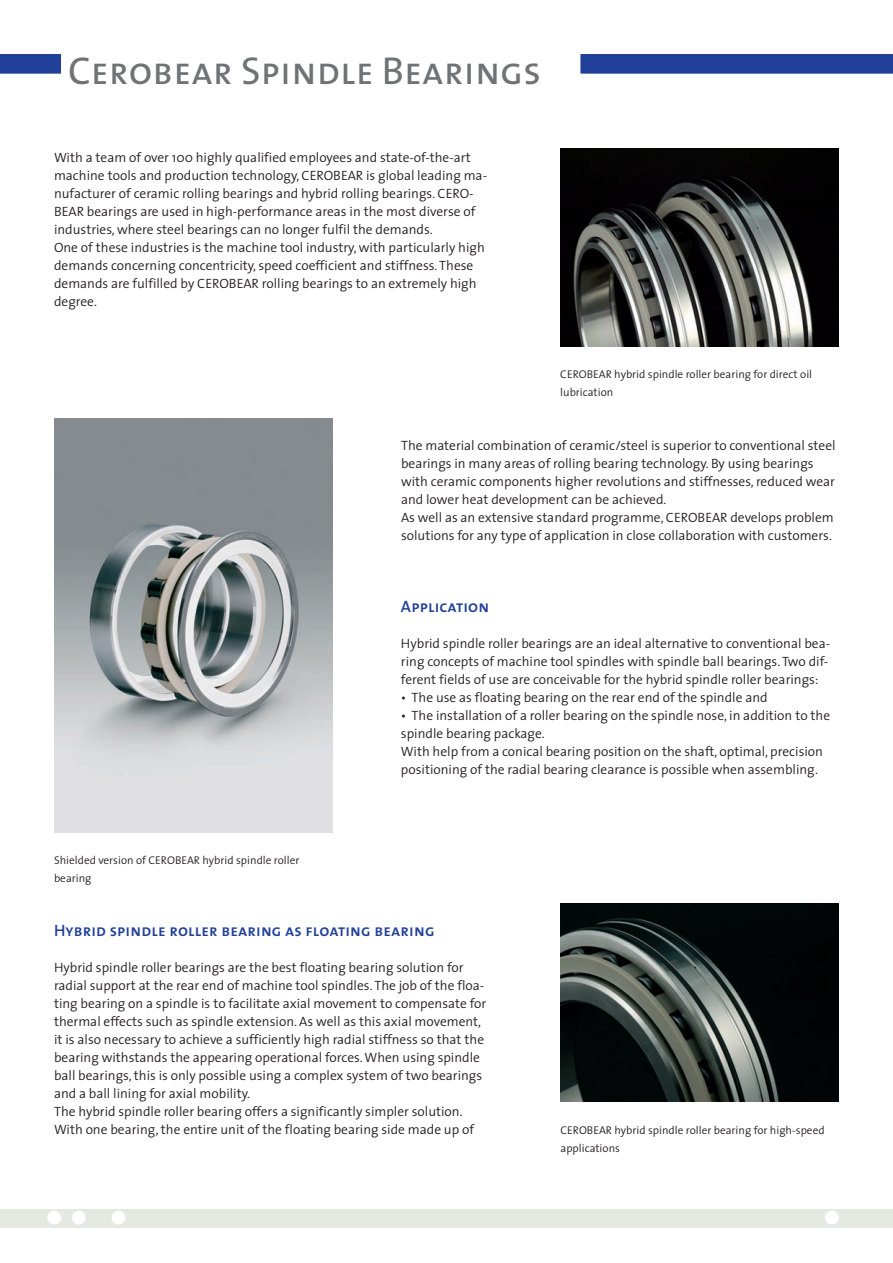
<style>
.page{position:relative;width:893px;height:1263px;background:#fff}
.page>*{position:absolute;margin:0;border:0;box-sizing:border-box;transform-origin:0 0}
.t1{font:39px "The Sans Caps";letter-spacing:.005em;color:#717275}
.t2{font:16.5px "The Sans Semi Bold Caps";letter-spacing:.01em;color:#214099}
.t3{font:300 13.5px/18px "The Sans";color:#231f20}
.t4{font:300 11.25px/18px "The Sans";color:#231f20}
</style>
<div class="page">
<img style="left:54px;top:418px;width:278px;height:414px">
<div style="left:0;top:1209px;width:893px;height:18px;background:#e6e8e2"></div>
<div style="left:72px;top:1211px;width:14px;height:13px;background:#fff;border-radius:50%"></div>
<div style="left:112px;top:1211px;width:13px;height:13px;background:#fff;border-radius:50%"></div>
<div style="left:825px;top:1211px;width:14px;height:13px;background:#fff;border-radius:50%"></div>
<div style="left:47px;top:1211px;width:14px;height:13px;background:#fff;border-radius:50%"></div>
<div style="left:580px;top:54px;width:313px;height:20px;background:#214099"></div>
<div style="left:1px;top:55px;width:59px;height:18px;background:#214099"></div>
<div style="left:0;top:54px;width:61px;height:20px;border:2px solid #214099"></div>
<img style="left:560px;top:903px;width:279px;height:198px">
<img style="left:560px;top:149px;width:279px;height:198px">
<h1 class="t1" style="left:68px;top:38px;width:475px">Cerobear Spindle Bearings</h1>
<p class="t3" style="left:54px;top:148px;width:435px">With a team of over 100 highly qualified employees and state-of-the-art machine tools and production technology, CEROBEAR is global leading ma&shy;nufacturer of ceramic rolling bearings and hybrid rolling bearings. CERO-BEAR bearings are used in high-performance areas in the most diverse of industries, where steel bearings can no longer fulfil the demands.<br>One of these industries is the machine tool industry, with particularly high demands concerning concentricity, speed coefficient and stiffness. These demands are fulfilled by CEROBEAR rolling bearings to an extremely high degree.</p>
<p class="t4" style="left:560px;top:365px;width:253px">CEROBEAR hybrid spindle roller bearing for direct oil lubrication</p>
<p class="t3" style="left:401px;top:436px;width:436px">The material combination of ceramic/steel is superior to conventional steel bearings in many areas of rolling bearing technology. By using bearings with ceramic components higher revolutions and stiffnesses, reduced wear and lower heat development can be achieved.<br>As well as an extensive standard programme, CEROBEAR develops problem solutions for any type of application in close collaboration with customers.</p>
<p class="t4" style="left:54px;top:851px;width:247px">Shielded version of CEROBEAR hybrid spindle roller bearing</p>
<p class="t2" style="left:401px;top:593px;width:90px">Application</p>
<p class="t3" style="left:401px;top:634px;width:431px">Hybrid spindle roller bearings are an ideal alternative to conventional bea&shy;ring concepts of machine tool spindles with spindle ball bearings. Two dif&shy;ferent fields of use are conceivable for the hybrid spindle roller bearings:</p>
<p class="t3" style="left:401px;top:688px;width:368px">• The use as floating bearing on the rear end of the spindle and</p>
<p class="t3" style="left:401px;top:706px;width:431px">• The installation of a roller bearing on the spindle nose, in addition to the spindle bearing package.<br>With help from a conical bearing position on the shaft, optimal, precision positioning of the radial bearing clearance is possible when assembling.</p>
<p class="t2" style="left:54px;top:917px;width:382px">Hybrid spindle roller bearing as floating bearing</p>
<p class="t3" style="left:54px;top:958px;width:434px">Hybrid spindle roller bearings are the best floating bearing solution for radial support at the rear end of machine tool spindles. The job of the floa&shy;ting bearing on a spindle is to facilitate axial movement to compensate for thermal effects such as spindle extension. As well as this axial movement, it is also necessary to achieve a sufficiently high radial stiffness so that the bearing withstands the appearing operational forces. When using spindle ball bearings, this is only possible using a complex system of two bearings and a ball lining for axial mobility.<br>The hybrid spindle roller bearing offers a significantly simpler solution.<br>With one bearing, the entire unit of the floating bearing side made up of</p>
<p class="t4" style="left:560px;top:1121px;width:266px">CEROBEAR hybrid spindle roller bearing for high-speed applications</p>
</div>
